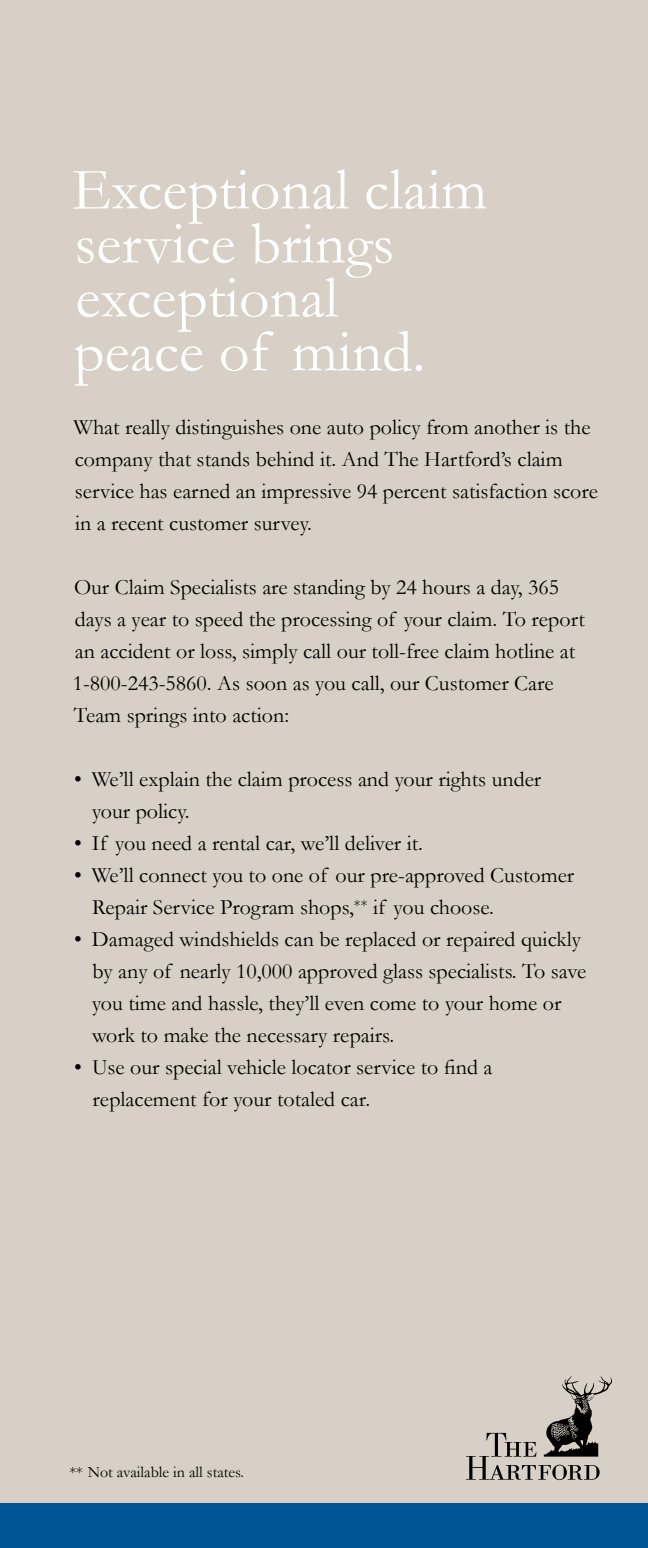
<style>
.page{position:relative;width:648px;height:1548px;background:#d8d0c7}
.page>*{position:absolute;margin:0;border:0;box-sizing:border-box;transform-origin:0 0}
.t1{font:60px/54px "Garamond";color:#fff}
.t2{font:22px/32px "Garamond";color:#000}
.t3{font:16px "Garamond";color:#000}
</style>
<div class="page">
<svg style="left:466px;top:1376px;width:146px;height:104px"></svg>
<div style="left:0;top:1503px;width:648px;height:45px;background:#005595"></div>
<h1 class="t1" style="left:72px;top:162px;width:417px">Exceptional claim service brings exceptional<br>peace of mind.</h1>
<p class="t2" style="left:73px;top:411px;width:526px">What really distinguishes one auto policy from another is the company that stands behind it. And The Hartford’s claim service has earned an impressive 94 percent satisfaction score in a recent customer survey.</p>
<p class="t2" style="left:73px;top:571px;width:514px">Our Claim Specialists are standing by 24 hours a day, 365 days a year to speed the processing of your claim. To report an accident or loss, simply call our toll-free claim hotline at 1-800-243-5860. As soon as you call, our Customer Care Team springs into action:</p>
<p class="t2" style="left:92px;top:763px;width:451px;text-indent:-18px">• We’ll explain the claim process and your rights under your policy.</p>
<p class="t2" style="left:74px;top:827px;width:350px">• If you need a rental car, we’ll deliver it.</p>
<p class="t2" style="left:92px;top:859px;width:483px;text-indent:-18px">• We’ll connect you to one of our pre-approved Customer<br>Repair Service Program shops,<sup>**</sup> if you choose.</p>
<p class="t2" style="left:92px;top:923px;width:496px;text-indent:-18px">• Damaged windshields can be replaced or repaired quickly by any of nearly 10,000 approved glass specialists. To save you time and hassle, they’ll even come to your home or work to make the necessary repairs.</p>
<p class="t2" style="left:93px;top:1051px;width:401px;text-indent:-18px">• Use our special vehicle locator service to find a replacement for your totaled car.</p>
<p class="t3" style="left:69px;top:1462px;width:176px">** Not available in all states.</p>
</div>
